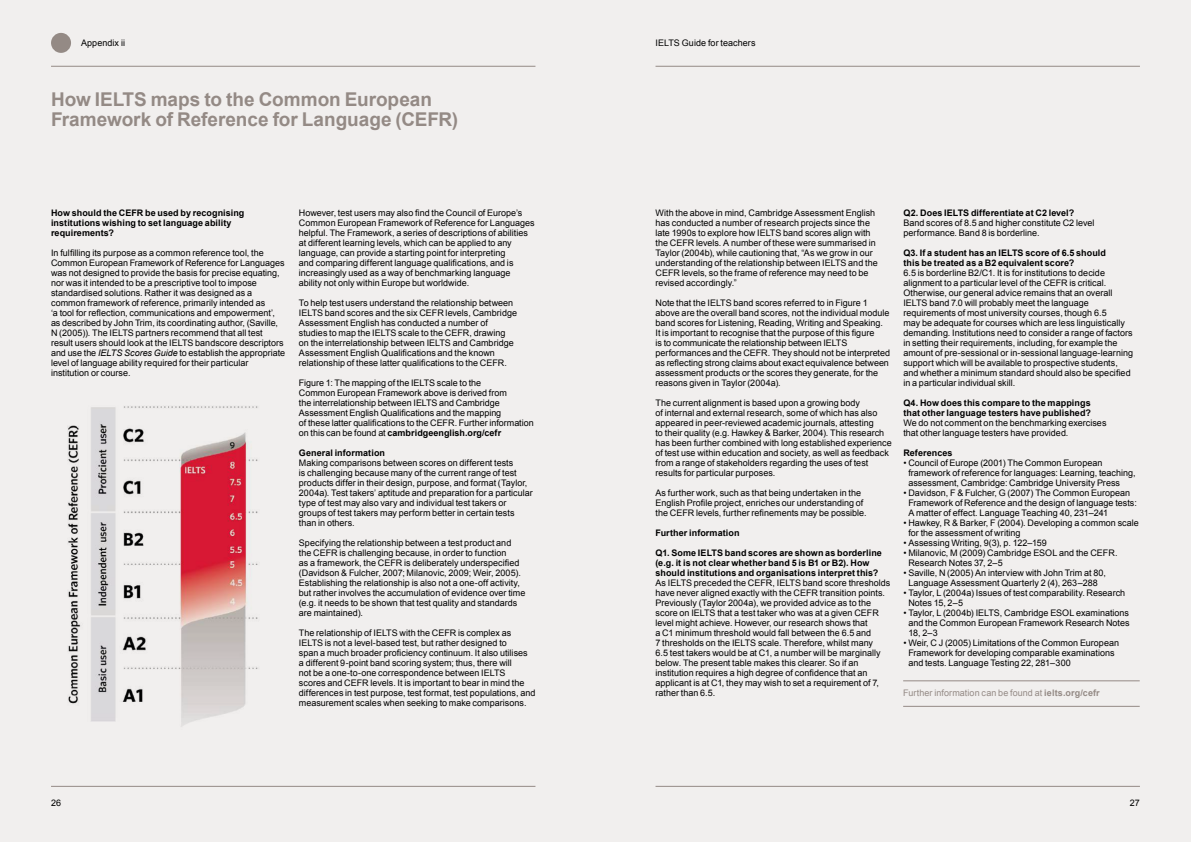
<style>
.page{position:relative;width:1191px;height:842px;background:#f1efee}
.page>*{position:absolute;margin:0;border:0;box-sizing:border-box;transform-origin:0 0}
.t1{font:700 19px/20px "Arial";color:#948a85}
.t2{font:9px/10px "Arial";color:#000}
.t3{font:700 9px/10px "Arial";letter-spacing:.01em;color:#000}
.t4{font:9px "Arial";letter-spacing:.005em;color:#948a85}
.s1{font-style:italic}
.s2{font-weight:700}
</style>
<div class="page">
<div style="left:51px;top:33px;width:20px;height:20px;background:#948a85;border-radius:50%"></div>
<hr style="left:51px;top:66px;width:484px;height:1px;background:#948a85">
<hr style="left:655px;top:66px;width:485px;height:1px;background:#948a85">
<hr style="left:655px;top:786px;width:485px;height:1px;background:#948a85">
<hr style="left:51px;top:786px;width:484px;height:1px;background:#948a85">
<img style="left:67px;top:406px;width:191px;height:321px">
<hr style="left:903px;top:681px;width:236px;height:1px;background:#948a85">
<hr style="left:903px;top:706px;width:236px;height:1px;background:#948a85">
<p class="t2" style="left:81px;top:38px;width:46px">Appendix ii</p>
<p class="t2" style="left:655px;top:38px;width:102px">IELTS Guide for teachers</p>
<h1 class="t1" style="left:51px;top:90px;width:409px">How IELTS maps to the Common European<br>Framework of Reference for Language (CEFR)</h1>
<p class="t3" style="left:51px;top:208px;width:195px">How should the CEFR be used by recognising institutions wishing to set language ability requirements?</p>
<p class="t2" style="left:51px;top:248px;width:236px">In fulfilling its purpose as a common reference tool, the Common European Framework of Reference for Languages was not designed to provide the basis for precise equating, nor was it intended to be a prescriptive tool to impose standardised solutions. Rather it was designed as a common framework of reference, primarily intended as<br>‘a tool for reflection, communications and empowerment’, as described by John Trim, its coordinating author, (Saville, N (2005)). The IELTS partners recommend that all test result users should look at the IELTS bandscore descriptors and use the <span class="s1">IELTS Scores Guide</span> to establish the appropriate level of language ability required for their particular institution or course.</p>
<p class="t2" style="left:299px;top:208px;width:237px">However, test users may also find the Council of Europe’s Common European Framework of Reference for Languages helpful. The Framework, a series of descriptions of abilities at different learning levels, which can be applied to any language, can provide a starting point for interpreting<br>and comparing different language qualifications, and is increasingly used as a way of benchmarking language ability not only within Europe but worldwide.</p>
<p class="t2" style="left:299px;top:298px;width:220px">To help test users understand the relationship between IELTS band scores and the six CEFR levels, Cambridge Assessment English has conducted a number of studies to map the IELTS scale to the CEFR, drawing on the interrelationship between IELTS and Cambridge Assessment English Qualifications and the known relationship of these latter qualifications to the CEFR.</p>
<p class="t2" style="left:299px;top:378px;width:236px">Figure 1: The mapping of the IELTS scale to the<br>Common European Framework above is derived from<br>the interrelationship between IELTS and Cambridge Assessment English Qualifications and the mapping<br>of these latter qualifications to the CEFR. Further information on this can be found at <span class="s2">cambridgeenglish.org/cefr</span></p>
<p class="t3" style="left:299px;top:448px;width:88px">General information</p>
<p class="t2" style="left:299px;top:458px;width:235px">Making comparisons between scores on different tests<br>is challenging because many of the current range of test products differ in their design, purpose, and format (Taylor, 2004a). Test takers’ aptitude and preparation for a particular type of test may also vary and individual test takers or groups of test takers may perform better in certain tests than in others.</p>
<p class="t2" style="left:299px;top:538px;width:228px">Specifying the relationship between a test product and the CEFR is challenging because, in order to function<br>as a framework, the CEFR is deliberately underspecified (Davidson &amp; Fulcher, 2007; Milanovic, 2009; Weir, 2005).<br>Establishing the relationship is also not a one-off activity, but rather involves the accumulation of evidence over time (e.g. it needs to be shown that test quality and standards are maintained).</p>
<p class="t2" style="left:299px;top:628px;width:238px">The relationship of IELTS with the CEFR is complex as IELTS is not a level-based test, but rather designed to<br>span a much broader proficiency continuum. It also utilises<br>a different 9-point band scoring system; thus, there will<br>not be a one-to-one correspondence between IELTS<br>scores and CEFR levels. It is important to bear in mind the differences in test purpose, test format, test populations, and measurement scales when seeking to make comparisons.</p>
<p class="t2" style="left:655px;top:208px;width:224px">With the above in mind, Cambridge Assessment English has conducted a number of research projects since the late 1990s to explore how IELTS band scores align with the CEFR levels. A number of these were summarised in Taylor (2004b), while cautioning that, “As we grow in our understanding of the relationship between IELTS and the CEFR levels, so the frame of reference may need to be revised accordingly.”</p>
<p class="t2" style="left:655px;top:298px;width:236px">Note that the IELTS band scores referred to in Figure 1 above are the overall band scores, not the individual module band scores for Listening, Reading, Writing and Speaking.<br>It is important to recognise that the purpose of this figure<br>is to communicate the relationship between IELTS performances and the CEFR. They should not be interpreted as reflecting strong claims about exact equivalence between assessment products or the scores they generate, for the reasons given in Taylor (2004a).</p>
<p class="t2" style="left:655px;top:398px;width:238px">The current alignment is based upon a growing body<br>of internal and external research, some of which has also appeared in peer-reviewed academic journals, attesting<br>to their quality (e.g. Hawkey &amp; Barker, 2004). This research has been further combined with long established experience of test use within education and society, as well as feedback from a range of stakeholders regarding the uses of test results for particular purposes.</p>
<p class="t2" style="left:655px;top:488px;width:213px">As further work, such as that being undertaken in the<br>English Profile project, enriches our understanding of the CEFR levels, further refinements may be possible.</p>
<p class="t3" style="left:655px;top:528px;width:86px">Further information</p>
<p class="t3" style="left:655px;top:548px;width:228px">Q1. Some IELTS band scores are shown as borderline (e.g. it is not clear whether band 5 is B1 or B2). How should institutions and organisations interpret this?</p>
<p class="t2" style="left:655px;top:578px;width:236px">As IELTS preceded the CEFR, IELTS band score thresholds have never aligned exactly with the CEFR transition points.<br>Previously (Taylor 2004a), we provided advice as to the score on IELTS that a test taker who was at a given CEFR level might achieve. However, our research shows that<br>a C1 minimum threshold would fall between the 6.5 and<br>7 thresholds on the IELTS scale. Therefore, whilst many<br>6.5 test takers would be at C1, a number will be marginally below. The present table makes this clearer. So if an institution requires a high degree of confidence that an applicant is at C1, they may wish to set a requirement of 7, rather than 6.5.</p>
<p class="t3" style="left:903px;top:208px;width:172px">Q2. Does IELTS differentiate at C2 level?</p>
<p class="t2" style="left:903px;top:218px;width:192px">Band scores of 8.5 and higher constitute C2 level performance. Band 8 is borderline.</p>
<p class="t3" style="left:903px;top:248px;width:204px">Q3. If a student has an IELTS score of 6.5 should this be treated as a B2 equivalent score?</p>
<p class="t2" style="left:903px;top:268px;width:231px">6.5 is borderline B2/C1. It is for institutions to decide alignment to a particular level of the CEFR is critical.<br>Otherwise, our general advice remains that an overall IELTS band 7.0 will probably meet the language requirements of most university courses, though 6.5<br>may be adequate for courses which are less linguistically demanding. Institutions need to consider a range of factors in setting their requirements, including, for example the amount of pre-sessional or in-sessional language-learning support which will be available to prospective students, and whether a minimum standard should also be specified in a particular individual skill.</p>
<p class="t3" style="left:903px;top:398px;width:189px">Q4. How does this compare to the mappings that other language testers have published?</p>
<p class="t2" style="left:903px;top:418px;width:205px">We do not comment on the benchmarking exercises that other language testers have provided.</p>
<p class="t3" style="left:903px;top:448px;width:51px">References</p>
<p class="t2" style="left:908px;top:458px;width:229px;text-indent:-5px">• Council of Europe (2001) The Common European framework of reference for languages: Learning, teaching, assessment, Cambridge: Cambridge University Press</p>
<p class="t2" style="left:908px;top:488px;width:230px;text-indent:-5px">• Davidson, F &amp; Fulcher, G (2007) The Common European<br>Framework of Reference and the design of language tests:<br>A matter of effect. Language Teaching 40, 231–241</p>
<p class="t2" style="left:908px;top:518px;width:232px;text-indent:-5px">• Hawkey, R &amp; Barker, F (2004). Developing a common scale for the assessment of writing</p>
<p class="t2" style="left:903px;top:538px;width:145px">• Assessing Writing, 9(3), p. 122–159</p>
<p class="t2" style="left:908px;top:548px;width:211px;text-indent:-5px">• Milanovic, M (2009) Cambridge ESOL and the CEFR.<br>Research Notes 37, 2–5</p>
<p class="t2" style="left:903px;top:568px;width:204px;text-align:center">• Saville, N (2005) An interview with John Trim at 80,<br>Language Assessment Quarterly 2 (4), 263–288</p>
<p class="t2" style="left:908px;top:588px;width:218px;text-indent:-5px">• Taylor, L (2004a) Issues of test comparability. Research<br>Notes 15, 2–5</p>
<p class="t2" style="left:908px;top:608px;width:223px;text-align:justify;text-indent:-5px">• Taylor, L (2004b) IELTS, Cambridge ESOL examinations and the Common European Framework Research Notes 18, 2–3</p>
<p class="t2" style="left:908px;top:638px;width:212px;text-indent:-5px">• Weir, C J (2005) Limitations of the Common European<br>Framework for developing comparable examinations and tests. Language Testing 22, 281–300</p>
<p class="t4" style="left:903px;top:687px;width:198px">Further information can be found at <span class="s2">ielts.org/cefr</span></p>
<p class="t2" style="left:51px;top:798px;width:12px">26</p>
<p class="t2" style="left:1130px;top:798px;width:12px">27</p>
</div>
